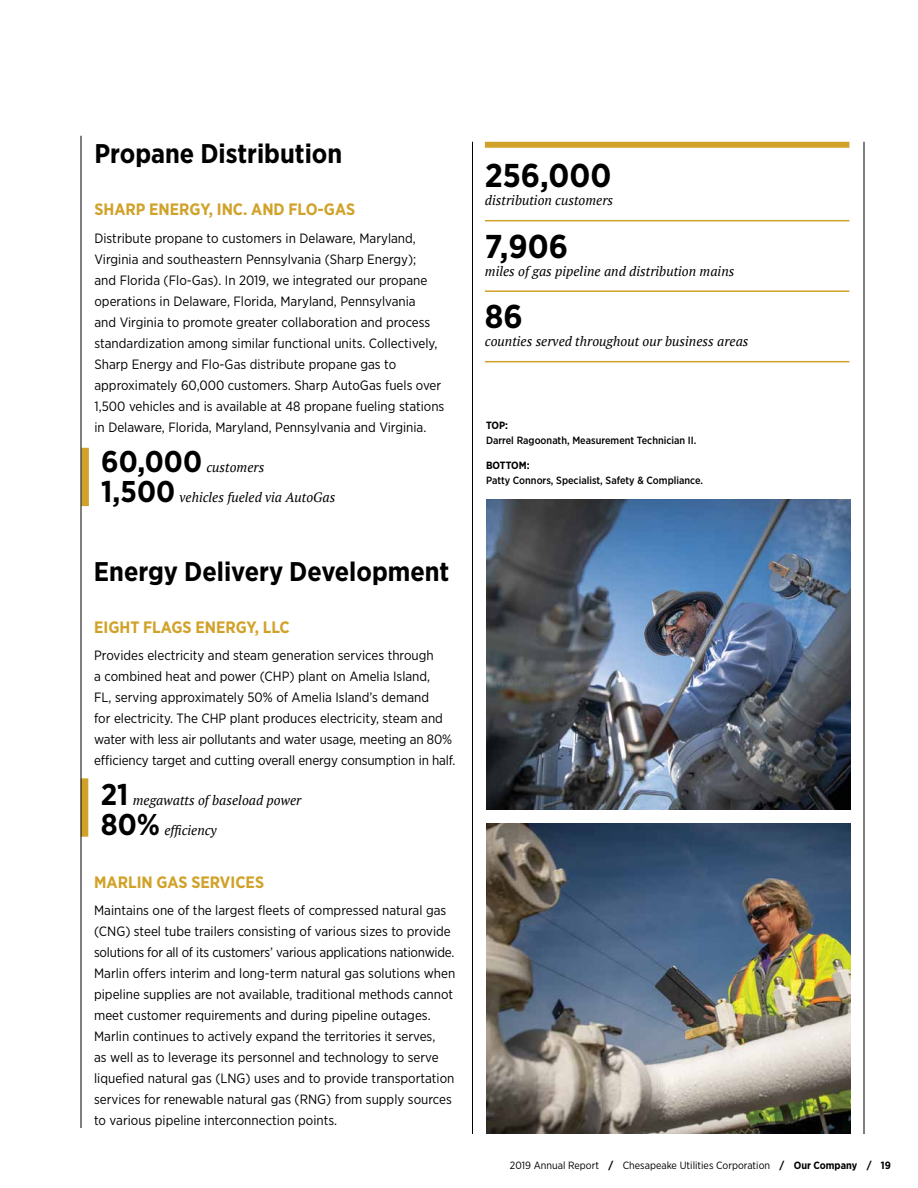
<style>
.page{position:relative;width:918px;height:1188px;background:#fff}
.page>*{position:absolute;margin:0;border:0;box-sizing:border-box;transform-origin:0 0}
.t1{font:700 33px "Gotham Narrow";color:#000}
.t2{font:700 30px "Gotham Narrow";color:#000}
.t3{font:700 27px "Gotham Narrow";color:#000}
.t4{font:700 16.5px "Gotham Narrow";color:#d1a229}
.t5{font:13.5px/21px "Gotham Narrow";color:#000}
.t6{font:italic 13.5px "PT Serif";color:#000}
.t7{font:500 10.5px "Gotham Narrow";color:#000}
.t8{font:10.5px "Gotham Narrow";color:#000}
.t9{font:700 10.5px "Gotham Narrow";color:#000}
.s1{font-weight:700}
</style>
<div class="page">
<div style="left:81px;top:448px;width:8px;height:58px;background:#d1a229"></div>
<div style="left:81px;top:778px;width:7px;height:59px;background:#d1a229"></div>
<img style="left:486px;top:500px;width:364px;height:310px">
<img style="left:486px;top:824px;width:364px;height:310px">
<hr style="left:81px;top:136px;width:1px;height:992px;background:#000">
<hr style="left:472px;top:142px;width:1px;height:992px;background:#000">
<hr style="left:864px;top:142px;width:1px;height:992px;background:#000">
<hr style="left:485px;top:220px;width:364px;height:1px;background:#d1a229">
<hr style="left:485px;top:290px;width:364px;height:2px;background:#d1a229">
<hr style="left:485px;top:361px;width:364px;height:1px;background:#d1a229">
<div style="left:485px;top:142px;width:364px;height:6px;background:#d1a229"></div>
<h3 class="t3" style="left:94px;top:137px;width:249px">Propane Distribution</h3>
<p class="t4" style="left:94px;top:199px;width:262px">SHARP ENERGY, INC. AND FLO-GAS</p>
<p class="t5" style="left:94px;top:228px;width:351px">Distribute propane to customers in Delaware, Maryland, Virginia and southeastern Pennsylvania (Sharp Energy);<br>and Florida (Flo-Gas). In 2019, we integrated our propane operations in Delaware, Florida, Maryland, Pennsylvania<br>and Virginia to promote greater collaboration and process standardization among similar functional units. Collectively, Sharp Energy and Flo-Gas distribute propane gas to approximately 60,000 customers. Sharp AutoGas fuels over 1,500 vehicles and is available at 48 propane fueling stations in Delaware, Florida, Maryland, Pennsylvania and Virginia.</p>
<h2 class="t2" style="left:101px;top:442px;width:102px">60,000</h2>
<p class="t6" style="left:206px;top:458px;width:59px">customers</p>
<h2 class="t2" style="left:101px;top:472px;width:75px">1,500</h2>
<p class="t6" style="left:180px;top:488px;width:157px">vehicles fueled via AutoGas</p>
<h3 class="t3" style="left:94px;top:554px;width:357px">Energy Delivery Development</h3>
<p class="t4" style="left:94px;top:616px;width:197px">EIGHT FLAGS ENERGY, LLC</p>
<p class="t5" style="left:94px;top:645px;width:363px">Provides electricity and steam generation services through<br>a combined heat and power (CHP) plant on Amelia Island,<br>FL, serving approximately 50% of Amelia Island’s demand<br>for electricity. The CHP plant produces electricity, steam and water with less air pollutants and water usage, meeting an 80% efficiency target and cutting overall energy consumption in half.</p>
<h2 class="t2" style="left:101px;top:775px;width:29px">21</h2>
<p class="t6" style="left:133px;top:791px;width:170px">megawatts of baseload power</p>
<h2 class="t2" style="left:101px;top:805px;width:61px">80%</h2>
<p class="t6" style="left:164px;top:821px;width:54px">efficiency</p>
<p class="t4" style="left:94px;top:871px;width:171px">MARLIN GAS SERVICES</p>
<p class="t5" style="left:94px;top:900px;width:363px">Maintains one of the largest fleets of compressed natural gas (CNG) steel tube trailers consisting of various sizes to provide solutions for all of its customers’ various applications nationwide.<br>Marlin offers interim and long-term natural gas solutions when pipeline supplies are not available, traditional methods cannot meet customer requirements and during pipeline outages.<br>Marlin continues to actively expand the territories it serves,<br>as well as to leverage its personnel and technology to serve liquefied natural gas (LNG) uses and to provide transportation services for renewable natural gas (RNG) from supply sources to various pipeline interconnection points.</p>
<h1 class="t1" style="left:485px;top:155px;width:128px">256,000</h1>
<p class="t6" style="left:485px;top:192px;width:130px">distribution customers</p>
<h1 class="t1" style="left:485px;top:225px;width:85px">7,906</h1>
<p class="t6" style="left:485px;top:262px;width:251px">miles of gas pipeline and distribution mains</p>
<h1 class="t1" style="left:485px;top:296px;width:39px">86</h1>
<p class="t6" style="left:485px;top:333px;width:265px">counties served throughout our business areas</p>
<p class="t9" style="left:486px;top:418px;width:24px">TOP:</p>
<p class="t7" style="left:486px;top:434px;width:212px">Darrel Ragoonath, Measurement Technician II.</p>
<p class="t9" style="left:486px;top:459px;width:45px">BOTTOM:</p>
<p class="t7" style="left:486px;top:474px;width:219px">Patty Connors, Specialist, Safety &amp; Compliance.</p>
<p class="t8" style="left:510px;top:1159px;width:383px">2019 Annual Report <span class="s1">/</span> Chesapeake Utilities Corporation <span class="s1">/ Our Company / 19</span></p>
</div>
